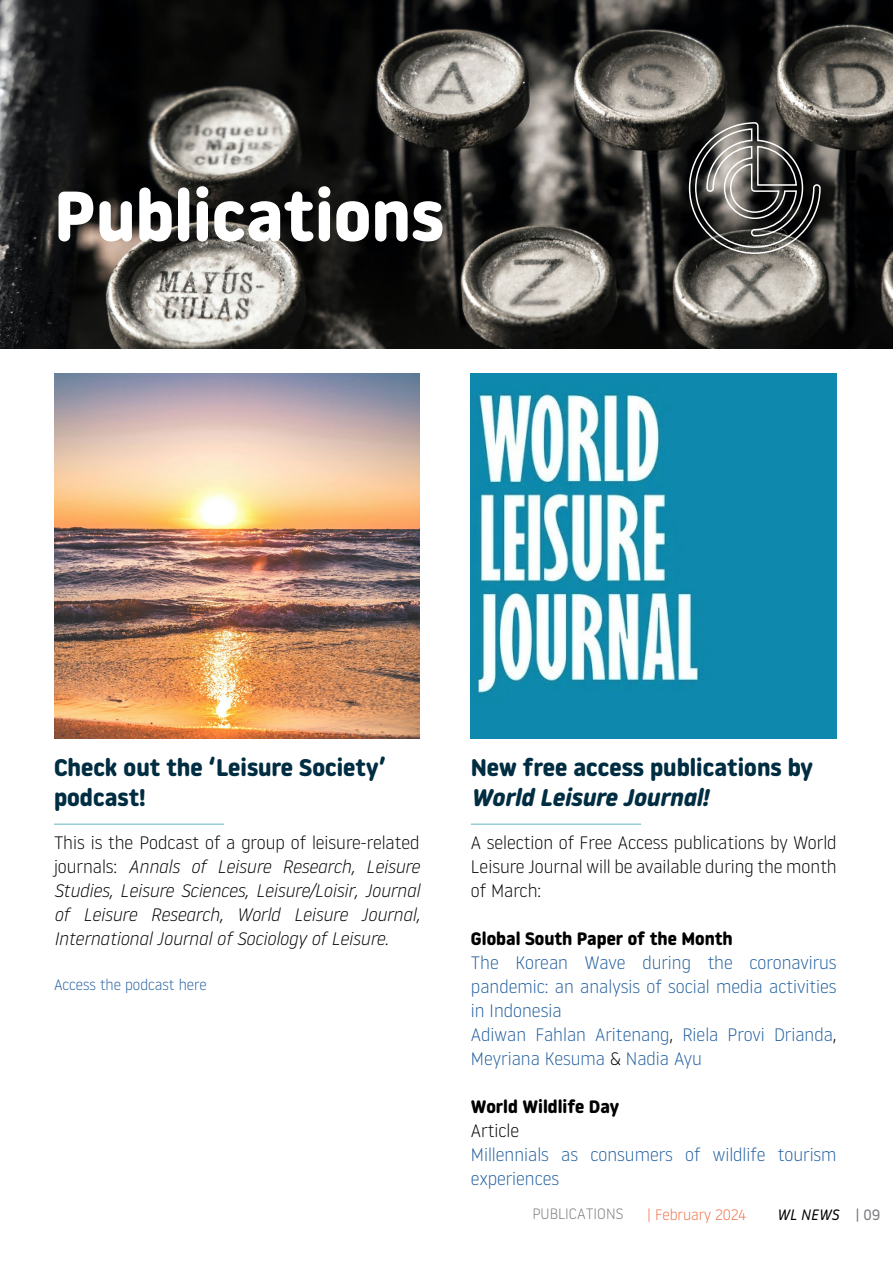
<style>
.page{position:relative;width:893px;height:1263px;background:#fff}
.page>*{position:absolute;margin:0;border:0;box-sizing:border-box;transform-origin:0 0}
.t1{font:700 70.5px "Noway Round";color:#fff}
.t2{font:700 24px/30px "Noway Round";color:#002d42}
.t3{font:italic 700 24px "Noway Round";color:#002d42}
.t4{font:italic 300 18px/24px "Noway Round";color:#000;text-align:justify}
.t5{font:300 18px/24px "Noway Round";color:#215e9e}
.t6{font:300 18px/24px "Noway Round";color:#000;text-align:justify}
.t7{font:700 18px "Noway Round";color:#000}
.t8{font:300 15px "Noway Round";color:#215e9e}
.t9{font:300 15px "Noway Round";color:#f16c43}
.t10{font:300 15px "Noway Round";color:#797a7d}
.t11{font:italic 15px "Noway Round";color:#000}
.s1{font-style:normal}
.s2{color:#000}
.s3{font-style:normal;color:#797a7d}
</style>
<div class="page">
<img style="left:0;top:0;width:893px;height:349px">
<img style="left:54px;top:373px;width:366px;height:366px">
<svg style="left:688px;top:121px;width:133px;height:134px;background:#52514e"></svg>
<hr style="left:54px;top:823px;width:170px;height:2px;background:#96cfd4">
<img style="left:471px;top:373px;width:366px;height:366px">
<hr style="left:471px;top:823px;width:170px;height:2px;background:#96cfd4">
<h1 class="t1" style="left:54px;top:175px;width:391px">Publications</h1>
<h2 class="t2" style="left:54px;top:753px;width:334px">Check out the ‘Leisure Society’ podcast!</h2>
<p class="t4" style="left:54px;top:830px;width:367px"><span class="s1">This is the Podcast of a group of leisure-related journals:</span> Annals of Leisure Research, Leisure Studies, Leisure Sciences, Leisure/Loisir, Journal of Leisure Research, World Leisure Journal, International Journal of Sociology of Leisure.</p>
<p class="t8" style="left:54px;top:974px;width:154px">Access the podcast here</p>
<h2 class="t2" style="left:471px;top:753px;width:344px">New free access publications by</h2>
<h2 class="t3" style="left:471px;top:784px;width:239px">World Leisure Journal!</h2>
<p class="t6" style="left:471px;top:830px;width:367px">A selection of Free Access publications by World Leisure Journal will be available during the month of March:</p>
<p class="t7" style="left:471px;top:928px;width:263px">Global South Paper of the Month</p>
<p class="t5" style="left:471px;top:950px;width:367px">The Korean Wave during the coronavirus pandemic: an analysis of social media activities in Indonesia<br>Adiwan Fahlan Aritenang<span class="s2">,</span> Riela Provi Drianda<span class="s2">, </span>Meyriana Kesuma <span class="s2">&amp;</span> Nadia Ayu</p>
<p class="t7" style="left:471px;top:1096px;width:150px">World Wildlife Day</p>
<p class="t6" style="left:471px;top:1118px;width:50px">Article</p>
<p class="t5" style="left:471px;top:1142px;width:367px">Millennials as consumers of wildlife tourism experiences</p>
<p class="t10" style="left:532px;top:1204px;width:92px">PUBLICATIONS</p>
<p class="t9" style="left:648px;top:1204px;width:100px">| February 2024</p>
<p class="t11" style="left:777px;top:1204px;width:105px">WL NEWS <span class="s3">| 09</span></p>
</div>
